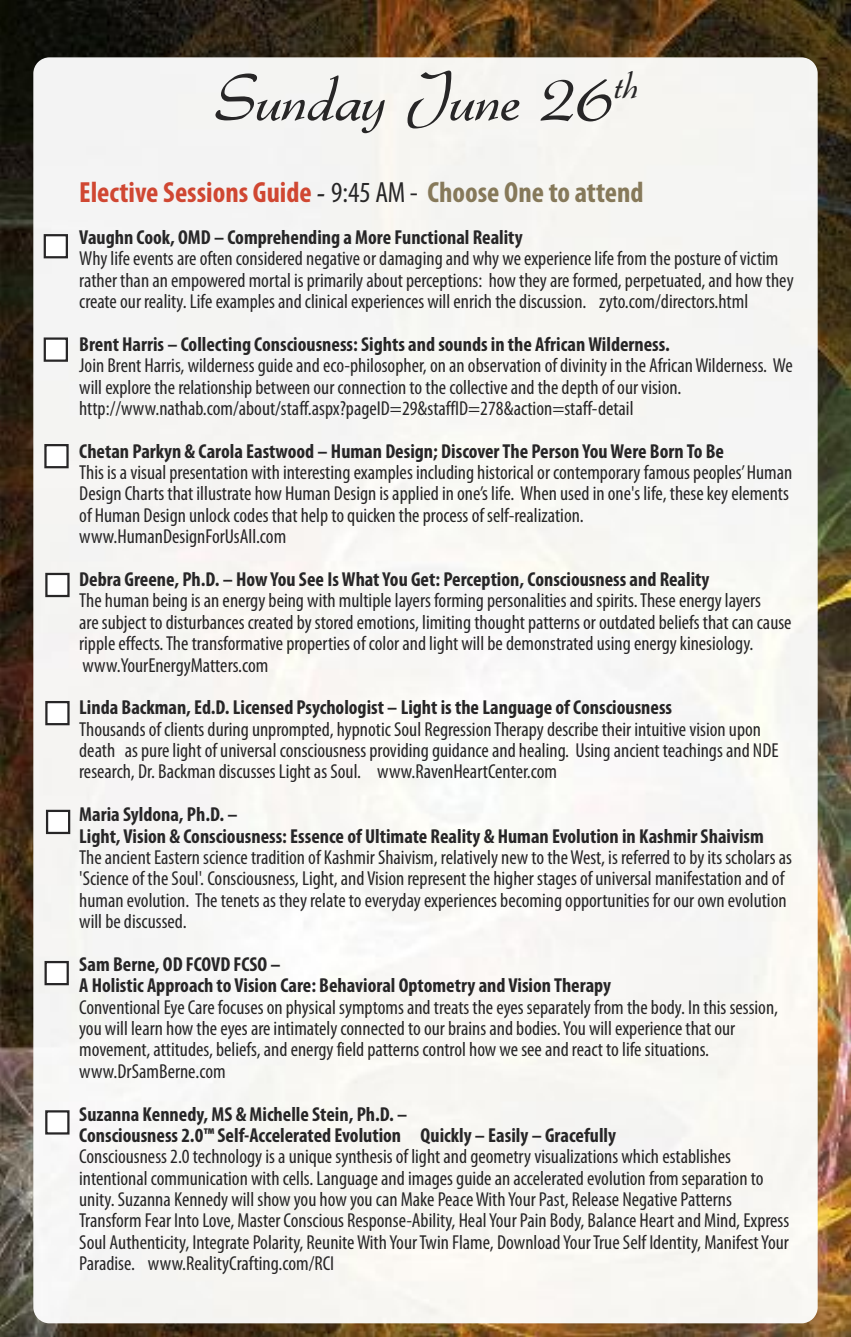
<style>
.page{position:relative;width:851px;height:1337px;background:#fff}
.page>*{position:absolute;margin:0;border:0;box-sizing:border-box;transform-origin:0 0}
.t1{font:67.5px "Gabrielle";color:#272627}
.t2{font:700 condensed 29.25px "Myriad Pro";color:#d04732}
.t3{font:condensed 20.25px/21.4px "Myriad Pro";color:#272627}
.t4{font:700 condensed 20.25px/21.4px "Myriad Pro";color:#272627}
.s1{font-family:"Minion Pro";color:#272627}
.s2{font-weight:400;color:#272627}
.s3{color:#86795a}
</style>
<div class="page">
<img style="left:0;top:0;width:850px;height:1336px">
<div style="left:33px;top:57px;width:784px;height:1266px;background:#f6f6f3"></div>
<div style="left:45px;top:235px;width:22px;height:22px;background:#fff"></div>
<div style="left:44px;top:234px;width:24px;height:24px;border:2px solid #272627"></div>
<div style="left:45px;top:338px;width:22px;height:23px;background:#fff"></div>
<div style="left:44px;top:337px;width:24px;height:25px;border:2px solid #272627"></div>
<div style="left:45px;top:445px;width:22px;height:22px;background:#fff"></div>
<div style="left:44px;top:444px;width:25px;height:24px;border:2px solid #272627"></div>
<div style="left:46px;top:574px;width:22px;height:22px;background:#fff"></div>
<div style="left:45px;top:573px;width:25px;height:24px;border:2px solid #272627"></div>
<div style="left:46px;top:702px;width:22px;height:22px;background:#fff"></div>
<div style="left:45px;top:701px;width:25px;height:24px;border:2px solid #272627"></div>
<div style="left:47px;top:811px;width:22px;height:22px;background:#fff"></div>
<div style="left:46px;top:809px;width:24px;height:25px;border:2px solid #272627"></div>
<div style="left:46px;top:962px;width:22px;height:22px;background:#fff"></div>
<div style="left:45px;top:961px;width:24px;height:24px;border:2px solid #272627"></div>
<div style="left:46px;top:1111px;width:22px;height:22px;background:#fff"></div>
<div style="left:45px;top:1110px;width:24px;height:24px;border:2px solid #272627"></div>
<h1 class="t1" style="left:216px;top:59px;width:424px">Sunday June 26<sup>th</sup></h1>
<h2 class="t2" style="left:79px;top:182px;width:566px">elective sessions guide <span class="s1">-</span> <span class="s2">9:45 AM -</span> <span class="s3">choose One to attend</span></h2>
<p class="t4" style="left:79px;top:228px;width:445px">Vaughn cook, OmD – comprehending a more functional Reality</p>
<p class="t3" style="left:79px;top:249px;width:716px">Why life events are often considered negative or damaging and why we experience life from the posture of victim rather than an empowered mortal is primarily about perceptions: how they are formed, perpetuated, and how they create our reality. Life examples and clinical experiences will enrich the discussion. zyto.com/directors.html</p>
<p class="t4" style="left:79px;top:335px;width:592px">Brent Harris – collecting consciousness: sights and sounds in the africanWilderness.</p>
<p class="t3" style="left:79px;top:356px;width:715px">Join Brent Harris, wilderness guide and eco-philosopher, on an observation of divinity in the AfricanWilderness. We will explore the relationship between our connection to the collective and the depth of our vision. http://www.nathab.com/about/staff.aspx?pageID=29&amp;staffID=278&amp;action=staff-detail</p>
<p class="t4" style="left:79px;top:442px;width:646px">chetan Parkyn &amp; carola eastwood – Human Design; DiscoverThe Person YouWere Born To Be</p>
<p class="t3" style="left:79px;top:463px;width:714px">This is a visual presentation with interesting examples including historical or contemporary famous peoples’Human Design Charts that illustrate how Human Design is applied in one’s life. When used in one's life, these key elements of Human Design unlock codes that help to quicken the process of self-realization. www.HumanDesignForUsAll.com</p>
<p class="t4" style="left:79px;top:570px;width:631px">Debra greene, Ph.D. – HowYou see isWhat You get: Perception, consciousness and Reality</p>
<p class="t3" style="left:79px;top:591px;width:713px">The human being is an energy being with multiple layers forming personalities and spirits.These energy layers<br>are subject to disturbances created by stored emotions, limiting thought patterns or outdated beliefs that can cause ripple effects.The transformative properties of color and light will be demonstrated using energy kinesiology. www.YourEnergyMatters.com</p>
<p class="t4" style="left:79px;top:698px;width:594px">linda Backman, ed.D. licensed Psychologist – light is the language ofconsciousness</p>
<p class="t3" style="left:79px;top:720px;width:700px">Thousands of clients during unprompted, hypnotic Soul Regression Therapy describe their intuitive vision upon death as pure light of universal consciousness providing guidance and healing. Using ancient teachings and NDE research, Dr. Backman discusses Light as Soul. www.RavenHeartCenter.com</p>
<p class="t4" style="left:79px;top:805px;width:686px">maria syldona, Ph.D. –<br>light, Vision &amp; consciousness: essence of Ultimate Reality &amp; Human evolution in Kashmir shaivism</p>
<p class="t3" style="left:79px;top:848px;width:714px">The ancient Eastern science tradition of Kashmir Shaivism, relatively new to theWest, is referred to by its scholars as 'Science of the Soul'. Consciousness, Light, and Vision represent the higher stages of universal manifestation and of human evolution. The tenets as they relate to everyday experiences becoming opportunities for our own evolution will be discussed.</p>
<p class="t4" style="left:79px;top:955px;width:533px">sam Berne, OD fcOVD fcsO –<br>a Holistic approach to Vision care: Behavioral Optometry and Vision Therapy</p>
<p class="t3" style="left:79px;top:998px;width:700px">Conventional Eye Care focuses on physical symptoms and treats the eyes separately from the body. In this session, you will learn how the eyes are intimately connected to our brains and bodies.You will experience that our movement, attitudes, beliefs, and energy field patterns control how we see and react to life situations. www.DrSamBerne.com</p>
<p class="t4" style="left:79px;top:1104px;width:538px">suzanna Kennedy, ms &amp; michelle stein, Ph.D. –<br>consciousness 2.0™ self-accelerated evolution Quickly – easily – gracefully</p>
<p class="t3" style="left:79px;top:1147px;width:711px">Consciousness 2.0 technology is a unique synthesis of light and geometry visualizations which establishes intentional communication with cells. Language and images guide an accelerated evolution from separation to unity. Suzanna Kennedy will show you how you can Make PeaceWith Your Past, Release Negative Patterns Transform Fear Into Love, Master Conscious Response-Ability, HealYour Pain Body, Balance Heart and Mind, Express Soul Authenticity, Integrate Polarity, ReuniteWith YourTwin Flame, DownloadYourTrue Self Identity, ManifestYour Paradise. www.RealityCrafting.com/RCI</p>
</div>
